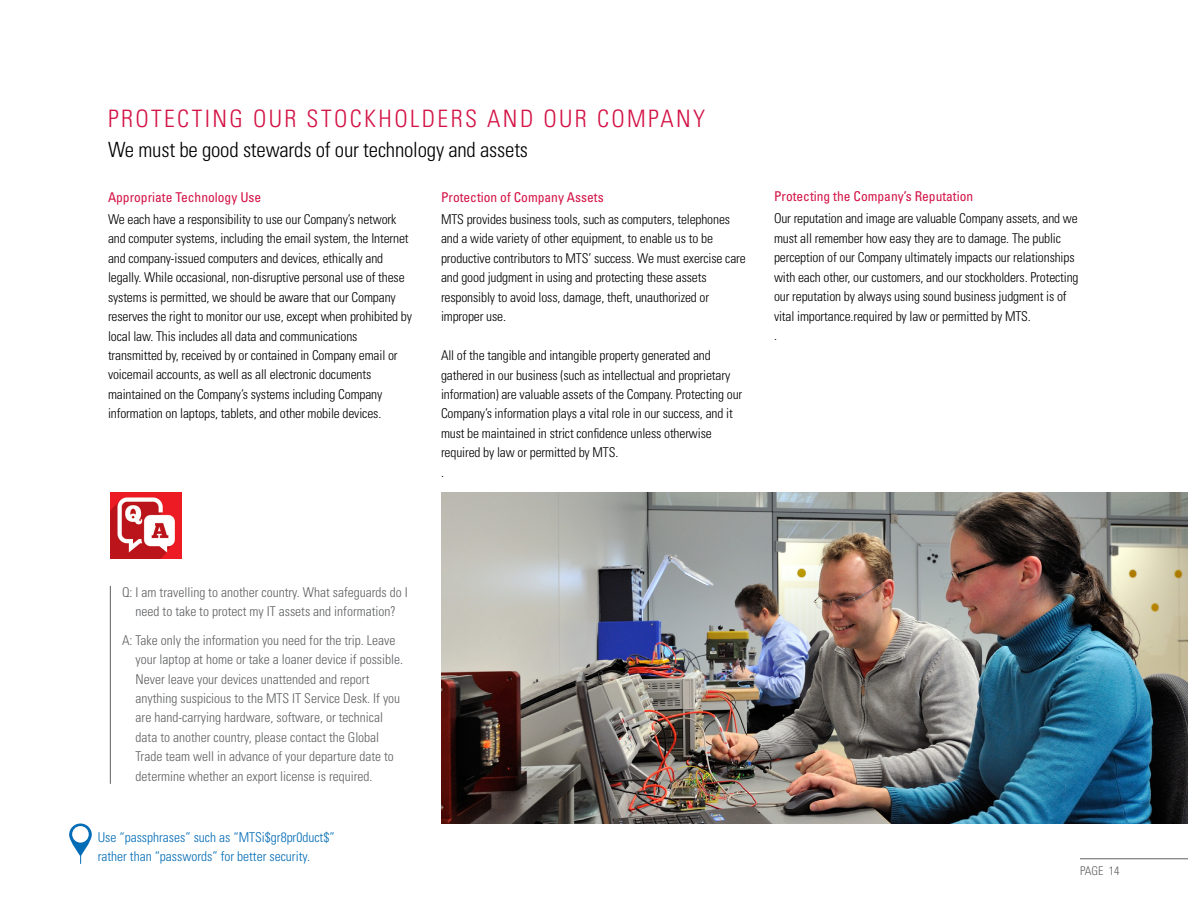
<style>
.page{position:relative;width:1188px;height:918px;background:#fff}
.page>*{position:absolute;margin:0;border:0;box-sizing:border-box;transform-origin:0 0}
.t1{font:300 condensed 24px "Univers";letter-spacing:.1em;color:#d31245}
.t2{font:300 condensed 21px "Univers";letter-spacing:-.01em;color:#000}
.t3{font:300 condensed 13.5px/19.5px "Univers";letter-spacing:-.01em;color:#000}
.t4{font:300 condensed 13.5px/19.5px "Univers";color:#5f6062;text-align:center}
.t5{font:condensed 13.5px "Univers";color:#d31245}
.t6{font:300 condensed 13.5px/19.5px "Univers";color:#036cb6}
.t7{font:300 condensed 12px "Univers";color:#5f6062}
</style>
<div class="page">
<img style="left:110px;top:492px;width:71px;height:67px">
<img style="left:441px;top:492px;width:747px;height:332px">
<hr style="left:1080px;top:859px;width:108px;height:1px;background:#5f6062">
<hr style="left:110px;top:586px;width:1px;height:198px;background:#5f6062">
<hr style="left:80px;top:834px;width:1px;height:30px;background:#036cb6">
<svg style="left:69px;top:824px;width:23px;height:32px"></svg>
<div style="left:72px;top:826px;width:17px;height:17px;background:#fff;border-radius:50%"></div>
<h1 class="t1" style="left:108px;top:104px;width:599px">PROTECTING OUR STOCKHOLDERS AND OUR COMPANY</h1>
<h2 class="t2" style="left:108px;top:137px;width:422px">We must be good stewards of our technology and assets</h2>
<p class="t5" style="left:108px;top:188px;width:155px">Appropriate Technology Use</p>
<p class="t3" style="left:108px;top:209px;width:306px">We each have a responsibility to use our Company’s network and computer systems, including the email system, the Internet and company-issued computers and devices, ethically and legally. While occasional, non-disruptive personal use of these systems is permitted, we should be aware that our Company reserves the right to monitor our use, except when prohibited by local law. This includes all data and communications transmitted by, received by or contained in Company email or voicemail accounts, as well as all electronic documents maintained on the Company’s systems including Company information on laptops, tablets, and other mobile devices.</p>
<p class="t5" style="left:441px;top:188px;width:164px">Protection of Company Assets</p>
<p class="t3" style="left:441px;top:209px;width:306px">MTS provides business tools, such as computers, telephones and a wide variety of other equipment, to enable us to be productive contributors to MTS’ success. We must exercise care and good judgment in using and protecting these assets responsibly to avoid loss, damage, theft, unauthorized or improper use.</p>
<p class="t3" style="left:441px;top:346px;width:303px">All of the tangible and intangible property generated and gathered in our business (such as intellectual and proprietary information) are valuable assets of the Company. Protecting our Company’s information plays a vital role in our success, and it must be maintained in strict confidence unless otherwise required by law or permitted by MTS.<br>.</p>
<p class="t5" style="left:774px;top:188px;width:201px">Protecting the Company’s Reputation</p>
<p class="t3" style="left:774px;top:209px;width:306px">Our reputation and image are valuable Company assets, and we must all remember how easy they are to damage. The public perception of our Company ultimately impacts our relationships with each other, our customers, and our stockholders. Protecting our reputation by always using sound business judgment is of vital importance.required by law or permitted by MTS.<br>.</p>
<p class="t4" style="left:122px;top:582px;width:287px">Q: I am travelling to another country. What safeguards do I need to take to protect my IT assets and information?</p>
<p class="t4" style="left:136px;top:630px;width:269px;text-align:left;text-indent:-14px">A: Take only the information you need for the trip. Leave your laptop at home or take a loaner device if possible.<br>Never leave your devices unattended and report anything suspicious to the MTS IT Service Desk. If you are hand-carrying hardware, software, or technical data to another country, please contact the Global Trade team well in advance of your departure date to determine whether an export license is required.</p>
<p class="t6" style="left:98px;top:827px;width:238px">Use “passphrases” such as “MTSi$gr8pr0duct$” rather than “passwords” for better security.</p>
<p class="t7" style="left:1080px;top:863px;width:41px">PAGE 14</p>
</div>
